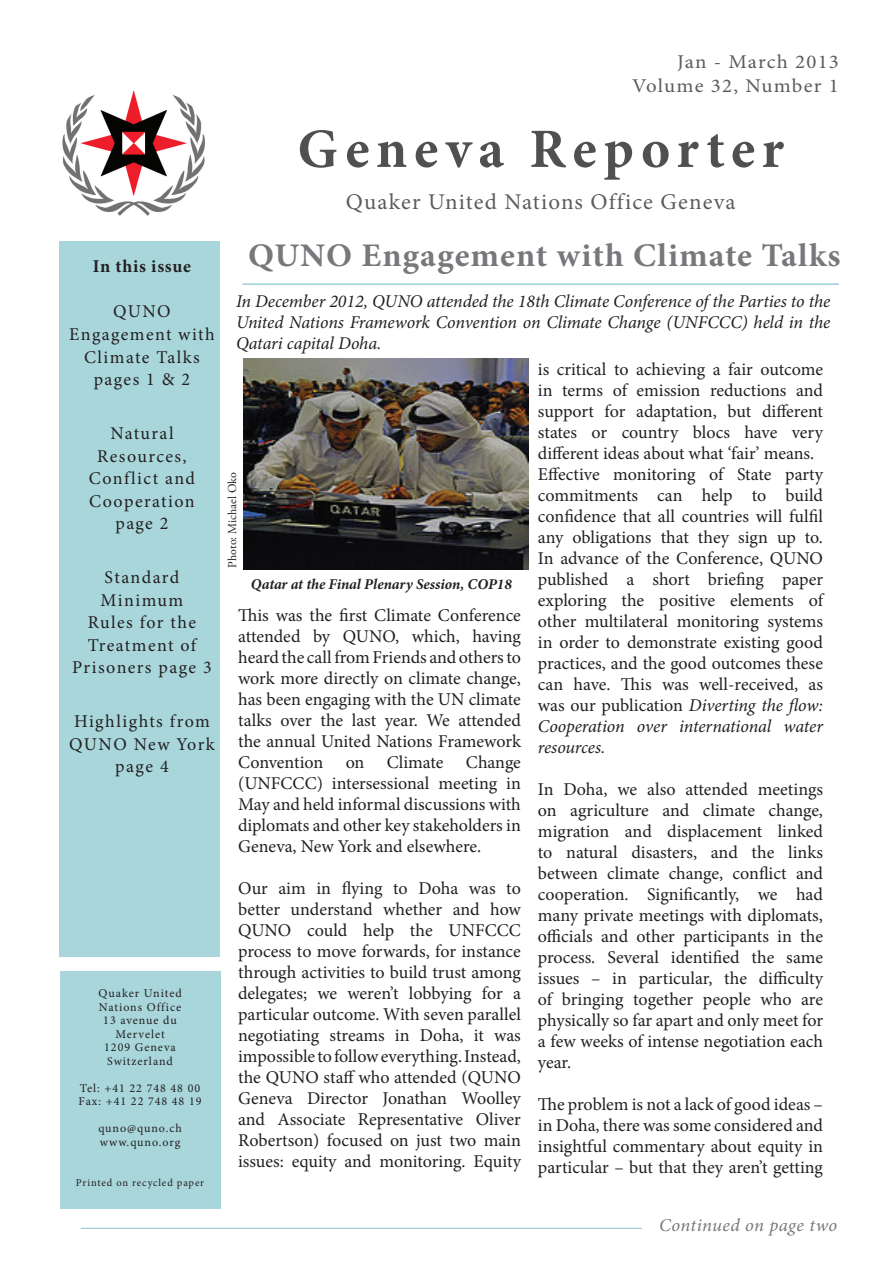
<style>
.page{position:relative;width:893px;height:1263px;background:#fff}
.page>*{position:absolute;margin:0;border:0;box-sizing:border-box;transform-origin:0 0}
.t1{font:700 55.5px "Minion Pro";letter-spacing:.12em;color:#505052}
.t2{font:700 33px "Minion Pro";letter-spacing:.03em;color:#76787b}
.t3{font:22.5px "Minion Pro";letter-spacing:.05em;color:#5c5c5f}
.t4{font:19.5px/24px "Minion Pro";letter-spacing:.055em;color:#5c5c5f;text-align:right;scale:1.07 1}
.t5{font:18px/21px "Minion Pro";color:#231f20;text-align:justify}
.t6{font:italic 18px/21px "Minion Pro";letter-spacing:-.01em;color:#231f20;text-align:justify}
.t7{font:18px/22.5px "Minion Pro";letter-spacing:.08em;color:#231f20;text-align:center}
.t8{font:18px/22.5px "Minion Pro";letter-spacing:.075em;color:#231f20;text-align:center}
.t9{font:italic 18px "Minion Pro";letter-spacing:.02em;color:#76787b}
.t10{font:700 18px "Minion Pro";letter-spacing:.04em;color:#231f20}
.t11{font:italic 700 15px "Minion Pro";letter-spacing:-.005em;color:#231f20}
.t12{font:12px/13.5px "Minion Pro";letter-spacing:.08em;color:#231f20}
.t13{font:12px "Adobe Garamond Pro";color:#231f20}
.t14{font:10.5px "Minion Pro";letter-spacing:.08em;color:#231f20}
.s1{font-style:italic}
</style>
<div class="page">
<div style="left:60px;top:241px;width:160px;height:716px;background:#a8d6db"></div>
<div style="left:61px;top:972px;width:160px;height:237px;background:#a8d6db"></div>
<hr style="left:242px;top:283px;width:597px;height:2px;background:#9ad0d6">
<hr style="left:81px;top:1228px;width:561px;height:1px;background:#9ad0d6">
<img style="left:243px;top:359px;width:285px;height:210px">
<img style="left:62px;top:90px;width:143px;height:126px">
<p class="t4" style="left:632px;top:50px;width:195px">Jan - March 2013<br>Volume 32, Number 1</p>
<p class="t10" style="left:93px;top:254px;width:100px">In this issue</p>
<p class="t7" style="left:69px;top:301px;width:147px">QUNO<br>Engagement with<br>Climate Talks pages 1 &amp; 2</p>
<p class="t7" style="left:89px;top:422px;width:108px">Natural<br>Resources,<br>Conflict and<br>Cooperation page 2</p>
<p class="t8" style="left:72px;top:566px;width:141px">Standard<br>Minimum<br>Rules for the<br>Treatment of<br>Prisoners page 3</p>
<p class="t7" style="left:69px;top:710px;width:147px">Highlights from<br>QUNO New York page 4</p>
<p class="t12" style="left:98px;top:987px;width:85px;text-align:center">Quaker United<br>Nations Office<br>13 avenue du<br>Mervelet<br>1209 Geneva<br>Switzerland</p>
<p class="t12" style="left:79px;top:1081px;width:124px">Tel: +41 22 748 48 00<br>Fax: +41 22 748 48 19</p>
<p class="t12" style="left:98px;top:1122px;width:85px">quno@quno.ch www.quno.org</p>
<p class="t14" style="left:76px;top:1176px;width:130px">Printed on recycled paper</p>
<h1 class="t1" style="left:297px;top:110px;width:488px">Geneva Reporter</h1>
<p class="t3" style="left:346px;top:187px;width:391px">Quaker United Nations Office Geneva</p>
<h2 class="t2" style="left:248px;top:232px;width:594px">QUNO Engagement with Climate Talks</h2>
<p class="t6" style="left:236px;top:291px;width:596px">In December 2012, QUNO attended the 18th Climate Conference of the Parties to the United Nations Framework Convention on Climate Change (UNFCCC) held in the Qatari capital Doha.</p>
<p class="t13" style="left:225px;top:568px;width:97px;rotate:-90deg">Photo: Michael Oko</p>
<p class="t11" style="left:251px;top:574px;width:262px">Qatar at the Final Plenary Session, COP18</p>
<p class="t5" style="left:238px;top:605px;width:284px">This was the first Climate Conference attended by QUNO, which, having heard the call from Friends and others to work more directly on climate change, has been engaging with the UN climate talks over the last year. We attended the annual United Nations Framework Convention on Climate Change (UNFCCC) intersessional meeting in May and held informal discussions with diplomats and other key stakeholders in Geneva, New York and elsewhere.</p>
<p class="t5" style="left:238px;top:878px;width:284px">Our aim in flying to Doha was to better understand whether and how QUNO could help the UNFCCC process to move forwards, for instance through activities to build trust among delegates; we weren’t lobbying for a particular outcome. With seven parallel negotiating streams in Doha, it was impossible to follow everything. Instead, the QUNO staff who attended (QUNO Geneva Director Jonathan Woolley and Associate Representative Oliver Robertson) focused on just two main issues: equity and monitoring. Equity</p>
<p class="t5" style="left:538px;top:358px;width:287px;text-align:left">is critical to achieving a fair outcome in terms of emission reductions and support for adaptation, but different states or country blocs have very different ideas about what ‘fair’ means.<br>Effective monitoring of State party commitments can help to build confidence that all countries will fulfil any obligations that they sign up to.<br>In advance of the Conference, QUNO published a short briefing paper exploring the positive elements of other multilateral monitoring systems in order to demonstrate existing good practices, and the good outcomes these can have. This was well-received, as was our publication <span class="s1">Diverting the flow:<br>Cooperation over international water resources.</span></p>
<p class="t5" style="left:538px;top:779px;width:287px">In Doha, we also attended meetings on agriculture and climate change, migration and displacement linked to natural disasters, and the links between climate change, conflict and cooperation. Significantly, we had many private meetings with diplomats, officials and other participants in the process. Several identified the same issues – in particular, the difficulty of bringing together people who are physically so far apart and only meet for a few weeks of intense negotiation each year.</p>
<p class="t5" style="left:538px;top:1094px;width:287px">The problem is not a lack of good ideas – in Doha, there was some considered and insightful commentary about equity in particular – but that they aren’t getting</p>
<p class="t9" style="left:659px;top:1213px;width:180px">Continued on page two</p>
</div>
